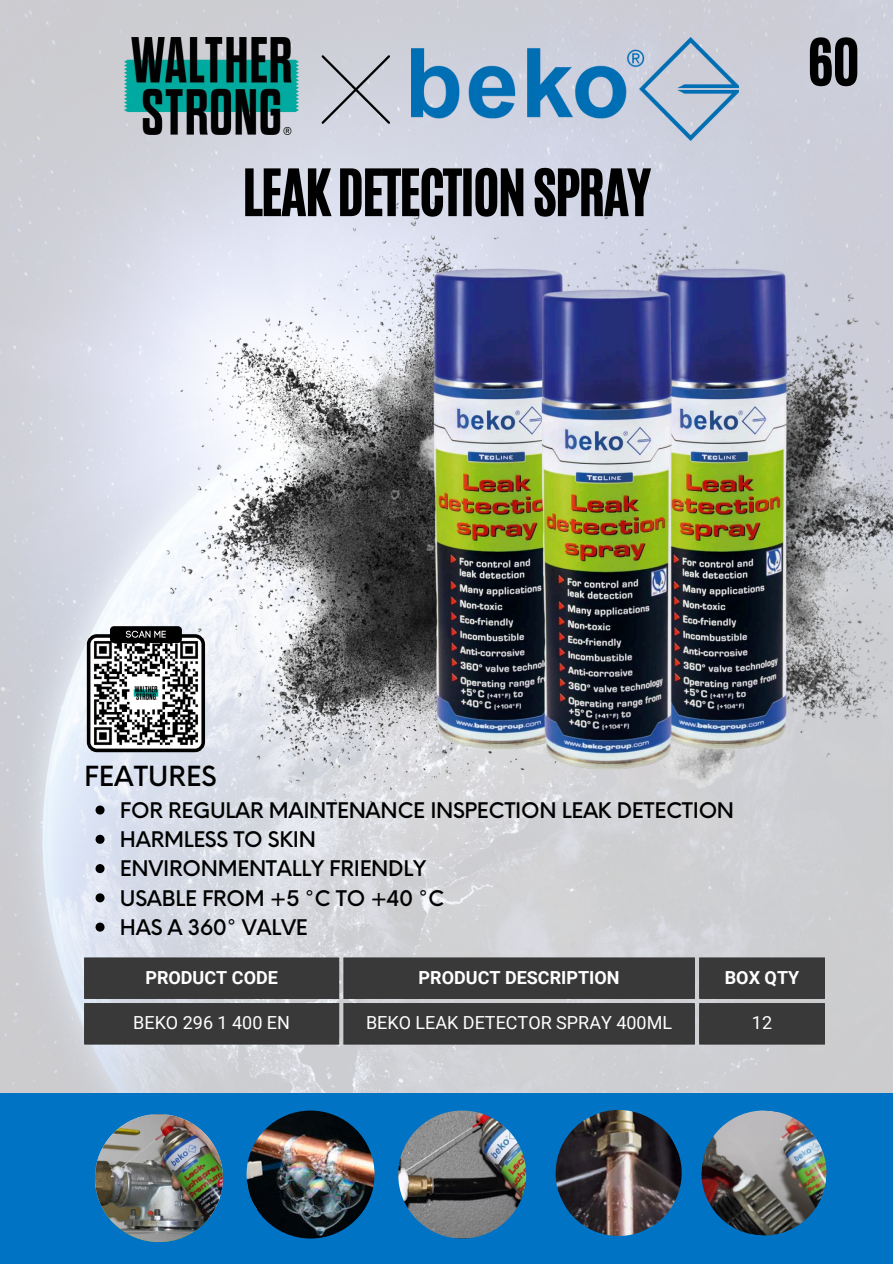
<style>
.page{position:relative;width:893px;height:1264px;background:#fff}
.page>*{position:absolute;margin:0;border:0;box-sizing:border-box;transform-origin:0 0}
.t1{font:54px "CA Generated";letter-spacing:-.03em;color:#000}
.t2{font:500 27px "Neue Einstellung";color:#000}
.t3{font:500 21px "Neue Einstellung";letter-spacing:-.015em;color:#000}
.t4{font:18px "Roboto";color:#fff}
.t5{font:700 18px "Roboto";color:#fff}
</style>
<div class="page">
<img style="left:0;top:0;width:892px;height:1092px">
<div style="left:0;top:1092px;width:892px;height:171px;background:#0073c5"></div>
<img style="left:701px;top:1110px;width:126px;height:126px">
<img style="left:246px;top:1110px;width:128px;height:128px;border-radius:50%">
<img style="left:398px;top:1110px;width:128px;height:128px;border-radius:50%">
<img style="left:146px;top:176px;width:143px;height:691px">
<img style="left:289px;top:58px;width:603px;height:871px">
<div style="left:84px;top:957px;width:740px;height:87px;background:#393939"></div>
<hr style="left:84px;top:958px;width:1px;height:39px;background:#393939">
<hr style="left:338px;top:958px;width:1px;height:39px;background:#393939">
<hr style="left:84px;top:957px;width:255px;height:1px;background:#393939">
<hr style="left:84px;top:997px;width:255px;height:1px;background:#393939">
<hr style="left:343px;top:958px;width:2px;height:39px;background:#393939">
<hr style="left:693px;top:958px;width:1px;height:39px;background:#393939">
<hr style="left:343px;top:957px;width:351px;height:1px;background:#393939">
<hr style="left:343px;top:997px;width:351px;height:1px;background:#393939">
<hr style="left:699px;top:958px;width:1px;height:39px;background:#393939">
<hr style="left:823px;top:958px;width:1px;height:39px;background:#393939">
<hr style="left:699px;top:957px;width:125px;height:1px;background:#393939">
<hr style="left:699px;top:997px;width:125px;height:1px;background:#393939">
<hr style="left:84px;top:1004px;width:1px;height:39px;background:#393939">
<hr style="left:338px;top:1004px;width:1px;height:39px;background:#393939">
<hr style="left:84px;top:1003px;width:255px;height:1px;background:#393939">
<hr style="left:84px;top:1043px;width:255px;height:1px;background:#393939">
<hr style="left:343px;top:1004px;width:2px;height:39px;background:#393939">
<hr style="left:693px;top:1004px;width:1px;height:39px;background:#393939">
<hr style="left:343px;top:1003px;width:351px;height:1px;background:#393939">
<hr style="left:343px;top:1043px;width:351px;height:1px;background:#393939">
<hr style="left:699px;top:1004px;width:1px;height:39px;background:#393939">
<hr style="left:823px;top:1004px;width:1px;height:39px;background:#393939">
<hr style="left:699px;top:1003px;width:125px;height:1px;background:#393939">
<hr style="left:699px;top:1043px;width:125px;height:1px;background:#393939">
<img style="left:555px;top:1110px;width:127px;height:126px">
<img style="left:95px;top:1114px;width:128px;height:127px;border-radius:50%">
<img style="left:414px;top:267px;width:165px;height:490px">
<img style="left:637px;top:267px;width:165px;height:490px">
<img style="left:522px;top:287px;width:165px;height:491px">
<div style="left:110px;top:626px;width:72px;height:17px;background:#000;border-radius:4px"></div>
<svg style="left:87px;top:630px;width:118px;height:122px"></svg>
<img style="left:411px;top:38px;width:327px;height:102px">
<img style="left:124px;top:38px;width:174px;height:97px">
<svg style="left:321px;top:55px;width:69px;height:69px;background:#bdbfc8"></svg>
<svg style="left:95px;top:805px;width:9px;height:9px"></svg>
<svg style="left:95px;top:834px;width:9px;height:9px"></svg>
<svg style="left:95px;top:864px;width:9px;height:9px"></svg>
<svg style="left:95px;top:893px;width:9px;height:9px"></svg>
<svg style="left:95px;top:922px;width:9px;height:9px"></svg>
<p class="t1" style="left:242px;top:154px;width:409px">LEAK DETECTION SPRAY</p>
<p class="t1" style="left:807px;top:23px;width:53px">60</p>
<p class="t2" style="left:84px;top:752px;width:134px">FEATURES</p>
<p class="t3" style="left:120px;top:791px;width:615px">FOR REGULAR MAINTENANCE INSPECTION LEAK DETECTION</p>
<p class="t3" style="left:120px;top:820px;width:197px">HARMLESS TO SKIN</p>
<p class="t3" style="left:120px;top:850px;width:308px">ENVIRONMENTALLY FRIENDLY</p>
<p class="t3" style="left:120px;top:879px;width:326px">USABLE FROM +5 °C TO +40 °C</p>
<p class="t3" style="left:120px;top:908px;width:189px">HAS A 360° VALVE</p>
<p class="t5" style="left:145px;top:966px;width:134px">PRODUCT CODE</p>
<p class="t5" style="left:418px;top:966px;width:202px">PRODUCT DESCRIPTION</p>
<p class="t5" style="left:724px;top:966px;width:76px">BOX QTY</p>
<p class="t4" style="left:133px;top:1012px;width:158px">BEKO 296 1 400 EN</p>
<p class="t4" style="left:366px;top:1012px;width:307px">BEKO LEAK DETECTOR SPRAY 400ML</p>
<p class="t4" style="left:752px;top:1012px;width:22px">12</p>
</div>
